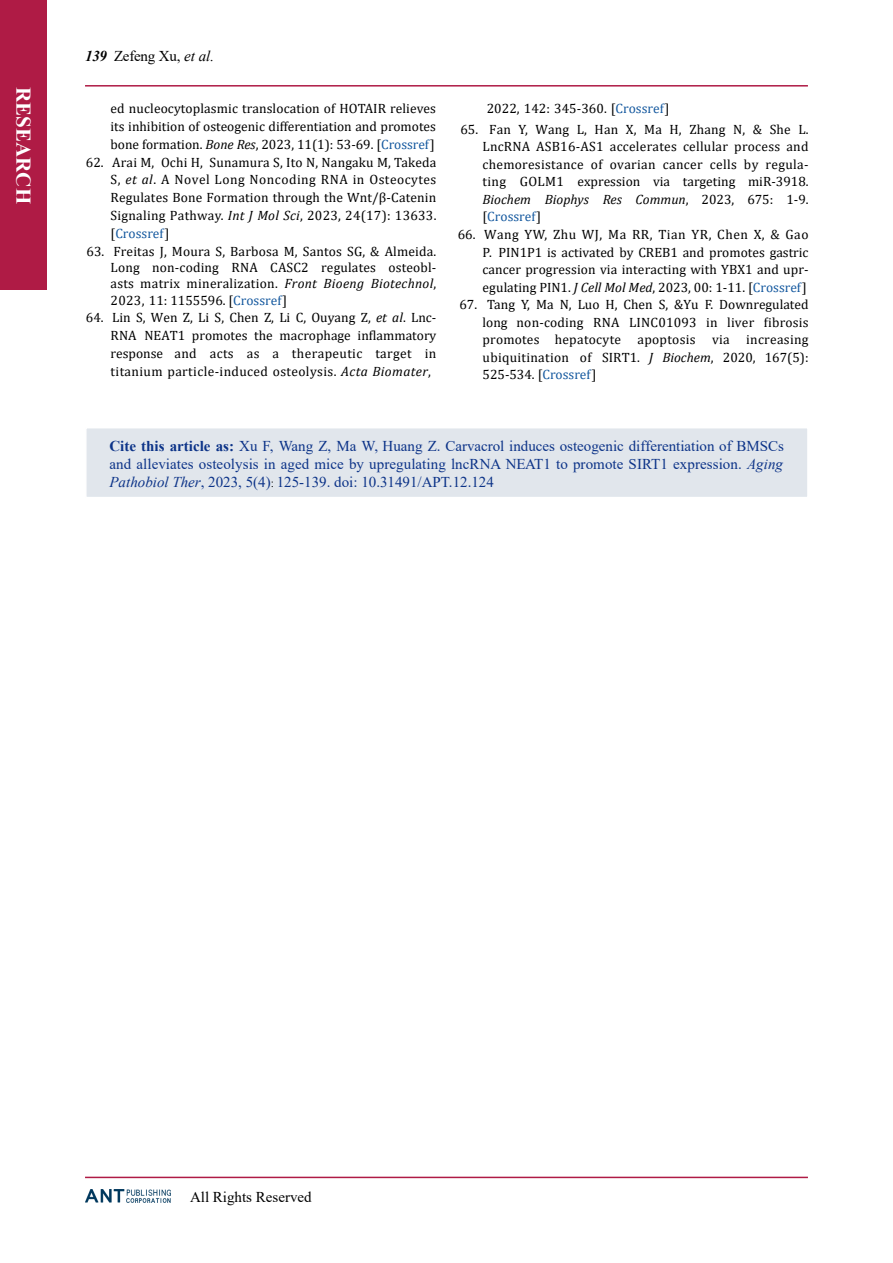
<style>
.page{position:relative;width:893px;height:1263px;background:#fff}
.page>*{position:absolute;margin:0;border:0;box-sizing:border-box;transform-origin:0 0}
.t1{font:700 21px "Times New Roman";color:#fff}
.t2{font:15px/18px "Times New Roman";color:#0c3388;text-align:justify}
.t3{font:15px "Times New Roman";color:#000}
.t4{font:13.5px/17.5px "Cambria";letter-spacing:.005em;color:#000;text-align:justify}
.s1{font-weight:700;font-style:italic}
.s2{font-style:italic}
.s3{color:#15599f}
.s4{font-weight:700}
.s5{font-family:"Adobe Song Std";font-weight:300;font-size:13.5px;color:#000}
</style>
<div class="page">
<hr style="left:85px;top:85px;width:723px;height:2px;background:#af1b45">
<img style="left:85px;top:1189px;width:85px;height:13px">
<div style="left:0;top:0;width:47px;height:289px;background:#af1b45"></div>
<div style="left:85px;top:427px;width:724px;height:71px;background:#e1e6ec;border:2px solid #fff"></div>
<hr style="left:85px;top:1177px;width:723px;height:1px;background:#af1b45">
<h1 class="t1" style="left:39px;top:87px;width:118px;rotate:90deg">RESEARCH</h1>
<p class="t3" style="left:85px;top:46px;width:131px"><span class="s1">139</span> Zefeng Xu, <span class="s2">et al.</span></p>
<p class="t4" style="left:111px;top:100px;width:327px">ed nucleocytoplasmic translocation of HOTAIR relieves its inhibition of osteogenic differentiation and promotes bone formation. <span class="s2">Bone Res</span>, 2023, 11(1): 53-69. [<span class="s3">Crossref</span>]</p>
<p class="t4" style="left:111px;top:153px;width:327px;text-indent:-25px">62. Arai M, Ochi H, Sunamura S, Ito N, Nangaku M, Takeda S, <span class="s2">et al</span>. A Novel Long Noncoding RNA in Osteocytes Regulates Bone Formation through the Wnt/β-Catenin Signaling Pathway. <span class="s2">Int J Mol Sci</span>, 2023, 24(17): 13633. [<span class="s3">Crossref</span>]</p>
<p class="t4" style="left:111px;top:243px;width:327px;line-height:16.2px;text-indent:-24px">63. Freitas J, Moura S, Barbosa M, Santos SG, &amp; Almeida.<br>Long non-coding RNA CASC2 regulates osteobl&shy;asts matrix mineralization. <span class="s2">Front Bioeng Biotechnol</span>, 2023, 11: 1155596. [<span class="s3">Crossref</span>]</p>
<p class="t4" style="left:111px;top:309px;width:327px;text-indent:-25px">64. Lin S, Wen Z, Li S, Chen Z, Li C, Ouyang Z, <span class="s2">et al</span>. Lnc-RNA NEAT1 promotes the macrophage inflammatory response and acts as a therapeutic target in titanium particle-induced osteolysis. <span class="s2">Acta Biomater</span>,</p>
<p class="t4" style="left:487px;top:100px;width:184px">2022, 142: 345-360. [<span class="s3">Crossref</span>]</p>
<p class="t4" style="left:483px;top:120px;width:327px;text-indent:-22px">65. Fan Y, Wang L, Han X, Ma H, Zhang N, &amp; She L.<br>LncRNA ASB16-AS1 accelerates cellular process and chemoresistance of ovarian cancer cells by regula&shy;ting GOLM1 expression via targeting miR-3918.<br><span class="s2">Biochem Biophys Res Commun</span>, 2023, 675: 1-9. [<span class="s3">Crossref</span>]</p>
<p class="t4" style="left:483px;top:226px;width:327px;text-indent:-25px">66. Wang YW, Zhu WJ, Ma RR, Tian YR, Chen X, &amp; Gao P. PIN1P1 is activated by CREB1 and promotes gastric cancer progression via interacting with YBX1 and upr&shy;egulating PIN1. <span class="s2">J Cell Mol Med</span>, 2023, 00: 1-11. [<span class="s3">Crossref</span>]</p>
<p class="t4" style="left:483px;top:296px;width:327px;text-indent:-23px">67. Tang Y, Ma N, Luo H, Chen S, &amp;Yu F. Downregulated long non-coding RNA LINC01093 in liver fibrosis promotes hepatocyte apoptosis via increasing ubiquitination of SIRT1. <span class="s2">J Biochem</span>, 2020, 167(5):<br>525-534. [<span class="s3">Crossref</span>]</p>
<p class="t2" style="left:109px;top:436px;width:676px"><span class="s4">Cite this article as:</span> Xu F, Wang Z, Ma W, Huang Z. Carvacrol induces osteogenic differentiation of BMSCs and alleviates osteolysis in aged mice by upregulating lncRNA NEAT1 to promote SIRT1 expression. <span class="s2">Aging Pathobiol Ther</span>, 2023, 5(4)<span class="s5">:</span> 125-139. doi: 10.31491/APT.12.124</p>
<p class="t3" style="left:190px;top:1186px;width:123px">All Rights Reserved</p>
</div>
